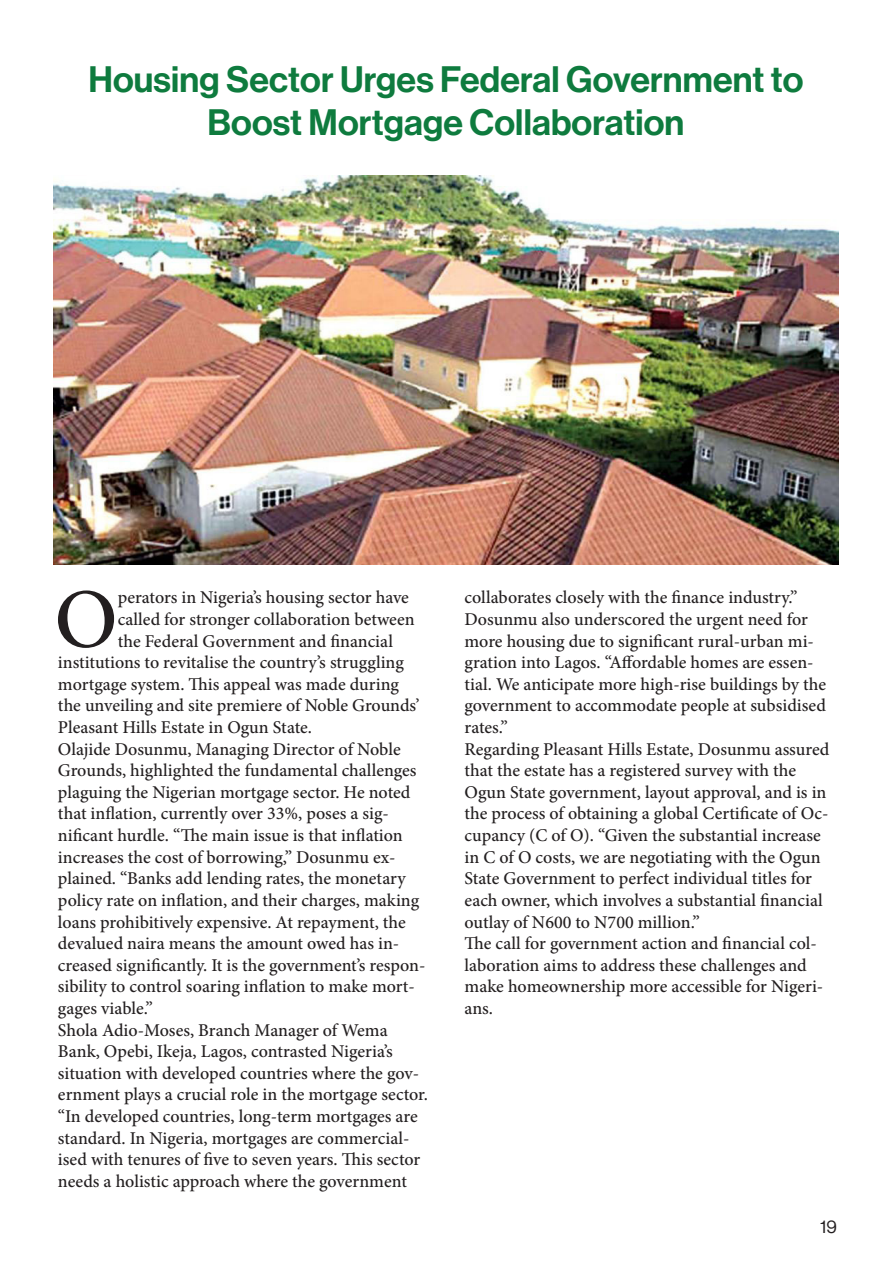
<style>
.page{position:relative;width:893px;height:1263px;background:#fff}
.page>*{position:absolute;margin:0;border:0;box-sizing:border-box;transform-origin:0 0}
.t1{font:500 84.45px "Minion Pro";color:#231f20}
.t2{font:36px/43.2px "Neue Haas Display Mediu";letter-spacing:.005em;color:#0e7b3e;text-align:center}
.t3{font:500 18px/21.6px "Minion Pro";color:#231f20}
.t4{font:18px "Neue Haas Display";color:#231f20}
</style>
<div class="page">
<img style="left:54px;top:176px;width:785px;height:389px">
<p class="t2" style="left:88px;top:58px;width:716px">Housing Sector Urges Federal Government to<br>Boost Mortgage Collaboration</p>
<p class="t1" style="left:54px;top:563px;width:65px">O</p>
<p class="t3" style="left:118px;top:587px;width:293px">perators in Nigeria’s housing sector have</p>
<p class="t3" style="left:118px;top:608px;width:298px">called for stronger collaboration between</p>
<p class="t3" style="left:118px;top:630px;width:277px">the Federal Government and financial</p>
<p class="t3" style="left:58px;top:652px;width:347px">institutions to revitalise the country’s struggling</p>
<p class="t3" style="left:58px;top:673px;width:342px">mortgage system. This appeal was made during</p>
<p class="t3" style="left:58px;top:695px;width:363px">the unveiling and site premiere of Noble Grounds’</p>
<p class="t3" style="left:58px;top:716px;width:255px">Pleasant Hills Estate in Ogun State.</p>
<p class="t3" style="left:58px;top:738px;width:369px">Olajide Dosunmu, Managing Director of Noble Grounds, highlighted the fundamental challenges plaguing the Nigerian mortgage sector. He noted that inflation, currently over 33%, poses a sig&shy;nificant hurdle. “The main issue is that inflation increases the cost of borrowing,” Dosunmu ex&shy;plained. “Banks add lending rates, the monetary policy rate on inflation, and their charges, making loans prohibitively expensive. At repayment, the devalued naira means the amount owed has in&shy;creased significantly. It is the government’s respon&shy;sibility to control soaring inflation to make mort&shy;gages viable.”</p>
<p class="t3" style="left:58px;top:1019px;width:372px">Shola Adio-Moses, Branch Manager of Wema Bank, Opebi, Ikeja, Lagos, contrasted Nigeria’s situation with developed countries where the gov&shy;ernment plays a crucial role in the mortgage sector. “In developed countries, long-term mortgages are standard. In Nigeria, mortgages are commercial&shy;ised with tenures of five to seven years. This sector needs a holistic approach where the government</p>
<p class="t3" style="left:465px;top:587px;width:335px">collaborates closely with the finance industry.”</p>
<p class="t3" style="left:465px;top:608px;width:363px">Dosunmu also underscored the urgent need for more housing due to significant rural-urban mi&shy;gration into Lagos. “Affordable homes are essen&shy;tial. We anticipate more high-rise buildings by the government to accommodate people at subsidised rates.”</p>
<p class="t3" style="left:465px;top:738px;width:366px">Regarding Pleasant Hills Estate, Dosunmu assured that the estate has a registered survey with the Ogun State government, layout approval, and is in the process of obtaining a global Certificate of Oc&shy;cupancy (C of O). “Given the substantial increase in C of O costs, we are negotiating with the Ogun State Government to perfect individual titles for each owner, which involves a substantial financial outlay of N600 to N700 million.”</p>
<p class="t3" style="left:465px;top:932px;width:360px">The call for government action and financial col&shy;laboration aims to address these challenges and make homeownership more accessible for Nigeri&shy;ans.</p>
<p class="t4" style="left:820px;top:1216px;width:18px">19</p>
</div>
